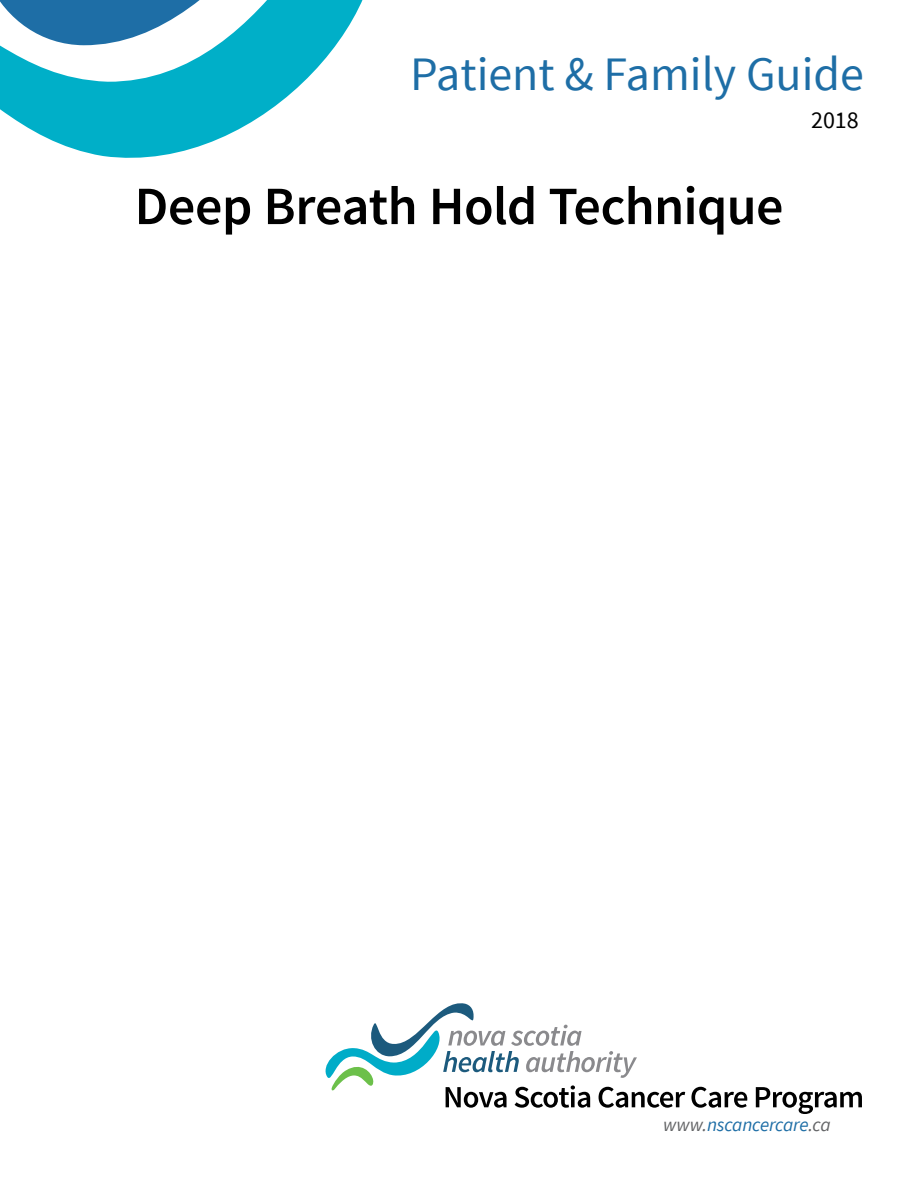
<style>
.page{position:relative;width:918px;height:1188px;background:#fff}
.page>*{position:absolute;margin:0;border:0;box-sizing:border-box;transform-origin:0 0}
.Pamphlet_Title{font:600 54px "Source Sans Pro";letter-spacing:-.01em;color:#000}
.t1{font:48px "Source Sans Pro";color:#1e6ea6}
.t2{font:24px "Source Sans Pro";color:#000}
.t3{font:italic 19.2px "Source Sans Pro";letter-spacing:-.01em;color:#1e6ea6}
.s1{color:#636466}
</style>
<div class="page">
<svg style="left:326px;top:1003px;width:536px;height:111px"></svg>
<svg style="left:0;top:0;width:363px;height:158px"></svg>
<p class="t1" style="left:410px;top:44px;width:455px">Patient &amp; Family Guide</p>
<p class="Pamphlet_Title" style="left:135px;top:172px;width:650px">Deep Breath Hold Technique</p>
<p class="t2" style="left:811px;top:105px;width:49px">2018</p>
<p class="t3" style="left:663px;top:1113px;width:169px"><span class="s1">www.</span>nscancercare<span class="s1">.ca</span></p>
</div>
